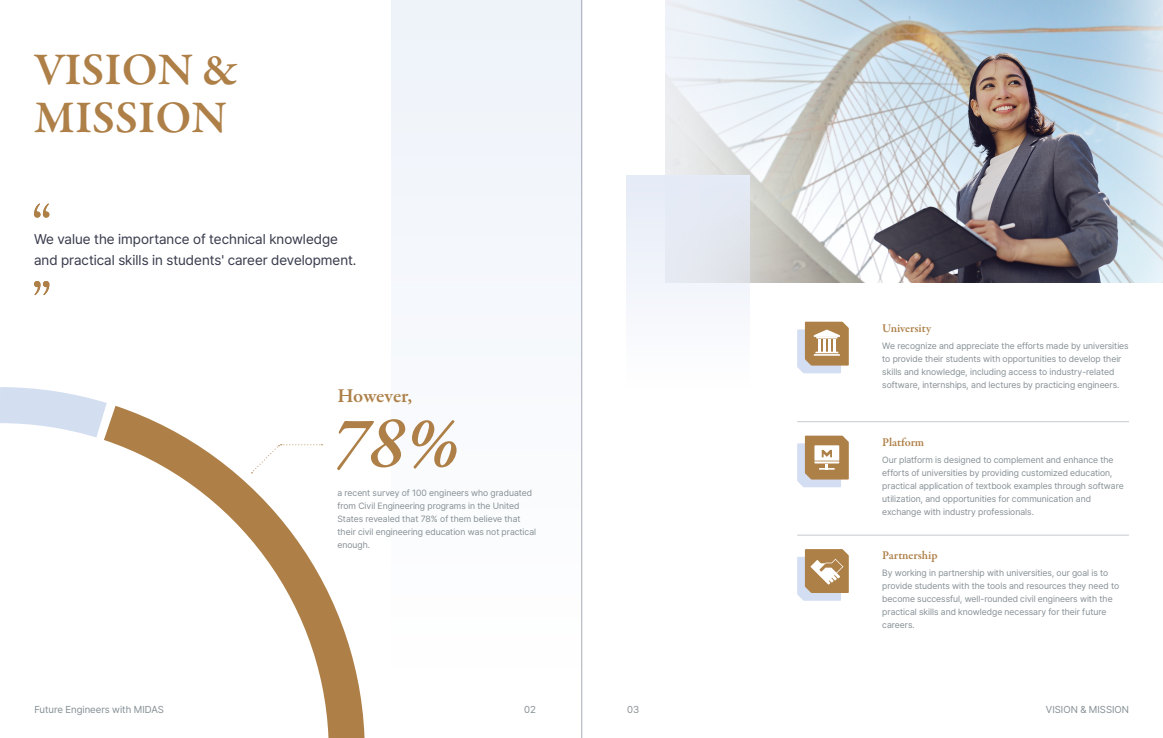
<style>
.page{position:relative;width:1163px;height:738px;background:#fff}
.page>*{position:absolute;margin:0;border:0;box-sizing:border-box;transform-origin:0 0}
.t1{font:italic 600 74px "Garamond Premr Pro";color:#ae8048}
.t2{font:600 46px/48px "Garamond Premr Pro";color:#ae8048}
.t3{font:600 20px "Garamond Premr Pro";letter-spacing:-.01em;color:#ae8048}
.t4{font:14px/21px "Pretendard";color:#393c4d}
.t5{font:600 12px "Garamond Premr Pro";letter-spacing:-.005em;color:#ae8048}
.t6{font:10px "Pretendard";color:#879196}
.t7{font:9px/13px "Pretendard";color:#879196}
</style>
<div class="page">
<div style="left:390px;top:0;width:191px;height:669px;background:#f6f8fc"></div>
<svg style="left:146px;top:417px;width:219px;height:320px"></svg>
<svg style="left:0;top:387px;width:146px;height:71px"></svg>
<svg style="left:251px;top:443px;width:71px;height:30px"></svg>
<img style="left:665px;top:0;width:497px;height:282px">
<hr style="left:797px;top:421px;width:331px;height:1px;background:#c5cbcf">
<hr style="left:797px;top:534px;width:331px;height:1px;background:#c5cbcf">
<div style="left:626px;top:175px;width:124px;height:212px;background:linear-gradient(to bottom,#dfe5f1,#fefefe)"></div>
<svg style="left:34px;top:203px;width:15px;height:14px"></svg>
<svg style="left:34px;top:281px;width:15px;height:14px"></svg>
<svg style="left:797px;top:321px;width:51px;height:52px"></svg>
<svg style="left:797px;top:435px;width:51px;height:52px"></svg>
<svg style="left:797px;top:549px;width:51px;height:51px"></svg>
<hr style="left:581px;top:0;width:1px;height:737px;background:#d2d5da">
<h2 class="t2" style="left:34px;top:47px;width:205px">VISION &amp;<br>MISSION</h2>
<h3 class="t4" style="left:34px;top:228px;width:324px">We value the importance of technical knowledge and practical skills in students' career development.</h3>
<h3 class="t3" style="left:337px;top:383px;width:76px">However,</h3>
<h1 class="t1" style="left:331px;top:397px;width:130px">78%</h1>
<p class="t6" style="left:34px;top:701px;width:131px">Future Engineers with MIDAS</p>
<p class="t7" style="left:337px;top:485px;width:200px">a recent survey of 100 engineers who graduated from Civil Engineering programs in the United States revealed that 78% of them believe that their civil engineering education was not practical enough.</p>
<p class="t6" style="left:524px;top:701px;width:13px">02</p>
<p class="t6" style="left:627px;top:701px;width:14px">03</p>
<h3 class="t5" style="left:882px;top:320px;width:50px">University</h3>
<p class="t7" style="left:882px;top:338px;width:248px">We recognize and appreciate the efforts made by universities to provide their students with opportunities to develop their skills and knowledge, including access to industry-related software, internships, and lectures by practicing engineers.</p>
<h3 class="t5" style="left:882px;top:434px;width:43px">Platform</h3>
<p class="t7" style="left:882px;top:452px;width:243px">Our platform is designed to complement and enhance the efforts of universities by providing customized education, practical application of textbook examples through software utilization, and opportunities for communication and exchange with industry professionals.</p>
<h3 class="t5" style="left:882px;top:547px;width:57px">Partnership</h3>
<p class="t7" style="left:882px;top:565px;width:238px">By working in partnership with universities, our goal is to provide students with the tools and resources they need to become successful, well-rounded civil engineers with the practical skills and knowledge necessary for their future careers.</p>
<p class="t6" style="left:1045px;top:701px;width:84px">VISION &amp; MISSION</p>
</div>
